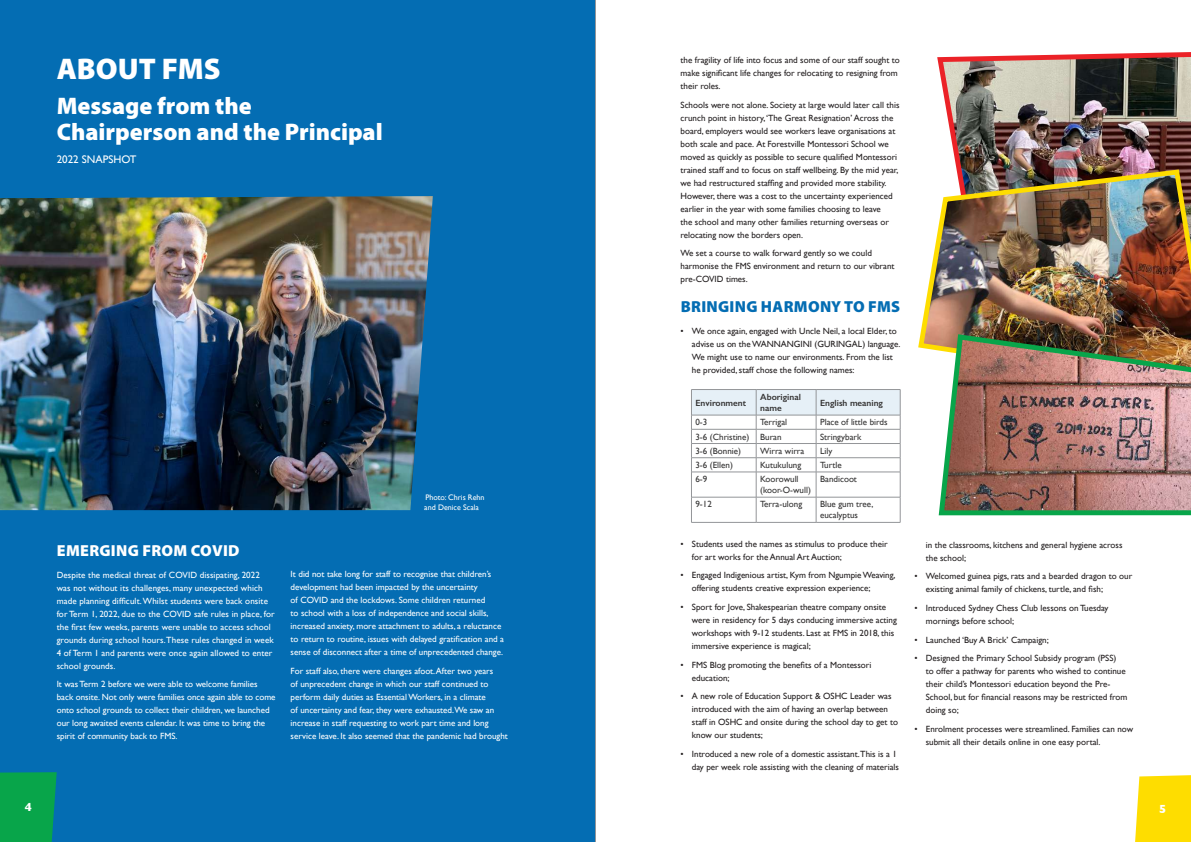
<style>
.page{position:relative;width:1191px;height:842px;background:#fff}
.page>*{position:absolute;margin:0;border:0;box-sizing:border-box;transform-origin:0 0}
.t1{font:900 30px "Myriad Pro";color:#fff}
.t2{font:900 24px/26px "Myriad Pro";color:#fff}
.t3{font:900 16px "Myriad Pro";letter-spacing:.02em;color:#046db3}
.t4{font:900 16px "Myriad Pro";letter-spacing:.02em;color:#fff}
.t5{font:700 12px "Gill Sans";color:#fff}
.t6{font:11px "Gill Sans";color:#fff}
.t7{font:9px/13px "Gill Sans";color:#231f20}
.t8{font:9px/13px "Gill Sans";color:#fff}
.t9{font:9px/11px "Gill Sans";color:#343333}
.t10{font:600 9px/11px "Gill Sans";color:#343333}
.t11{font:8px/10px "Gill Sans";color:#fff}
</style>
<div class="page">
<div style="left:1135px;top:775px;width:56px;height:67px;background:#fedd00"></div>
<div style="left:0;top:0;width:595px;height:842px;background:#046db3"></div>
<img style="left:0;top:196px;width:433px;height:314px">
<hr style="left:595px;top:0;width:1px;height:842px;background:#939598">
<svg style="left:691px;top:389px;width:210px;height:133px"></svg>
<hr style="left:691px;top:522px;width:65px;height:1px;background:#939598">
<hr style="left:756px;top:522px;width:60px;height:1px;background:#939598">
<hr style="left:816px;top:522px;width:84px;height:1px;background:#939598">
<svg style="left:0;top:772px;width:57px;height:70px;background:#07a14f"></svg>
<img style="left:937px;top:52px;width:254px;height:115px">
<img style="left:918px;top:167px;width:273px;height:183px">
<img style="left:936px;top:331px;width:255px;height:185px">
<h1 class="t1" style="left:57px;top:49px;width:165px">ABOUT FMS</h1>
<h2 class="t2" style="left:57px;top:92px;width:327px">Message from the<br>Chairperson and the Principal</h2>
<p class="t6" style="left:57px;top:153px;width:81px">2022 SNAPSHOT</p>
<h3 class="t5" style="left:25px;top:798px;width:9px">4</h3>
<h3 class="t4" style="left:57px;top:540px;width:184px">EMERGING FROM COVID</h3>
<p class="t8" style="left:57px;top:568px;width:219px">Despite the medical threat of COVID dissipating, 2022 was not without its challenges, many unexpected which made planning difficult. Whilst students were back onsite for Term 1, 2022, due to the COVID safe rules in place, for the first few weeks, parents were unable to access school grounds during school hours. These rules changed in week 4 of Term 1 and parents were once again allowed to enter school grounds.</p>
<p class="t8" style="left:57px;top:677px;width:220px">It was Term 2 before we were able to welcome families back onsite. Not only were families once again able to come onto school grounds to collect their children, we launched our long awaited events calendar. It was time to bring the spirit of community back to FMS.</p>
<p class="t11" style="left:424px;top:492px;width:62px">Photo: Chris Rehn and Denice Scala</p>
<p class="t8" style="left:291px;top:568px;width:215px">It did not take long for staff to recognise that children’s development had been impacted by the uncertainty<br>of COVID and the lockdows. Some children returned<br>to school with a loss of independence and social skills, increased anxiety, more attachment to adults, a reluctance to return to routine, issues with delayed gratification and a sense of disconnect after a time of unprecedented change.</p>
<p class="t8" style="left:291px;top:664px;width:219px">For staff also, there were changes afoot. After two years<br>of unprecedent change in which our staff continued to perform daily duties as Essential Workers, in a climate<br>of uncertainty and fear, they were exhausted.We saw an increase in staff requesting to work part time and long service leave. It also seemed that the pandemic had brought</p>
<p class="t7" style="left:680px;top:53px;width:221px">the fragility of life into focus and some of our staff sought to make significant life changes for relocating to resigning from their roles.</p>
<p class="t7" style="left:680px;top:98px;width:220px">Schools were not alone. Society at large would later call this crunch point in history, ‘The Great Resignation’ Across the board, employers would see workers leave organisations at both scale and pace. At Forestville Montessori School we moved as quickly as possible to secure qualified Montessori trained staff and to focus on staff wellbeing. By the mid year, we had restructured staffing and provided more stability.<br>However, there was a cost to the uncertainty experienced earlier in the year with some families choosing to leave<br>the school and many other families returning overseas or relocating now the borders open.</p>
<p class="t7" style="left:680px;top:247px;width:215px">We set a course to walk forward gently so we could harmonise the FMS environment and return to our vibrant pre-COVID times.</p>
<h3 class="t3" style="left:680px;top:296px;width:221px">BRINGING HARMONY TO FMS</h3>
<p class="t7" style="left:692px;top:324px;width:210px;text-indent:-11px">• We once again, engaged with Uncle Neil, a local Elder, to advise us on the WANNANGINI (GURINGAL) language.<br>We might use to name our environments. From the list he provided, staff chose the following names:</p>
<p class="t10" style="left:695px;top:397px;width:52px">Environment</p>
<p class="t10" style="left:760px;top:391px;width:42px">Aboriginal name</p>
<p class="t10" style="left:820px;top:397px;width:64px">English meaning</p>
<p class="t9" style="left:695px;top:417px;width:13px">0-3</p>
<p class="t9" style="left:760px;top:417px;width:29px">Terrigal</p>
<p class="t9" style="left:820px;top:417px;width:69px">Place of little birds</p>
<p class="t9" style="left:695px;top:431px;width:88px">3-6 (Christine) Buran</p>
<p class="t9" style="left:820px;top:431px;width:43px">Stringybark</p>
<p class="t9" style="left:695px;top:445px;width:47px">3-6 (Bonnie)</p>
<p class="t9" style="left:760px;top:445px;width:46px">Wirra wirra</p>
<p class="t9" style="left:820px;top:445px;width:14px">Lily</p>
<p class="t9" style="left:695px;top:459px;width:39px">3-6 (Ellen)</p>
<p class="t9" style="left:760px;top:459px;width:43px">Kutukulung</p>
<p class="t9" style="left:820px;top:459px;width:23px">Turtle</p>
<p class="t9" style="left:695px;top:473px;width:13px">6-9</p>
<p class="t9" style="left:760px;top:473px;width:52px">Koorowull (koor-O-wull)</p>
<p class="t9" style="left:820px;top:473px;width:38px">Bandicoot</p>
<p class="t9" style="left:695px;top:499px;width:18px">9-12</p>
<p class="t9" style="left:760px;top:499px;width:43px">Terra-ulong</p>
<p class="t9" style="left:820px;top:499px;width:55px">Blue gum tree, eucalyptus</p>
<p class="t7" style="left:692px;top:537px;width:197px;text-indent:-11px">• Students used the names as stimulus to produce their for art works for the Annual Art Auction;</p>
<p class="t7" style="left:692px;top:569px;width:205px;text-indent:-11px">• Engaged Indigenious artist, Kym from Ngumpie Weaving, offering students creative expression experience;</p>
<p class="t7" style="left:692px;top:600px;width:206px;text-indent:-11px">• Sport for Jove, Shakespearian theatre company onsite were in residency for 5 days conducing immersive acting workshops with 9-12 students. Last at FMS in 2018, this immersive experience is magical;</p>
<p class="t7" style="left:692px;top:658px;width:181px;text-indent:-11px">• FMS Blog promoting the benefits of a Montessori education;</p>
<p class="t7" style="left:692px;top:690px;width:208px;text-indent:-11px">• A new role of Education Support &amp; OSHC Leader was introduced with the aim of having an overlap between staff in OSHC and onsite during the school day to get to know our students;</p>
<p class="t7" style="left:680px;top:747px;width:220px;text-align:right">• Introduced a new role of a domestic assistant.This is a 1 day per week role assisting with the cleaning of materials</p>
<p class="t7" style="left:926px;top:538px;width:198px">in the classrooms, kitchens and general hygiene across the school;</p>
<p class="t7" style="left:926px;top:570px;width:208px;text-indent:-11px">• Welcomed guinea pigs, rats and a bearded dragon to our existing animal family of chickens, turtle, and fish;</p>
<p class="t7" style="left:926px;top:601px;width:184px;text-indent:-11px">• Introduced Sydney Chess Club lessons on Tuesday mornings before school;</p>
<p class="t7" style="left:914px;top:633px;width:136px">• Launched ‘Buy A Brick’ Campaign;</p>
<p class="t7" style="left:926px;top:652px;width:203px;text-indent:-11px">• Designed the Primary School Subsidy program (PSS)<br>to offer a pathway for parents who wished to continue their child’s Montessori education beyond the Pre-School, but for financial reasons may be restricted from doing so;</p>
<p class="t7" style="left:926px;top:722px;width:209px;text-indent:-11px">• Enrolment processes were streamlined. Families can now submit all their details online in one easy portal.</p>
<h3 class="t5" style="left:1159px;top:800px;width:9px">5</h3>
</div>
